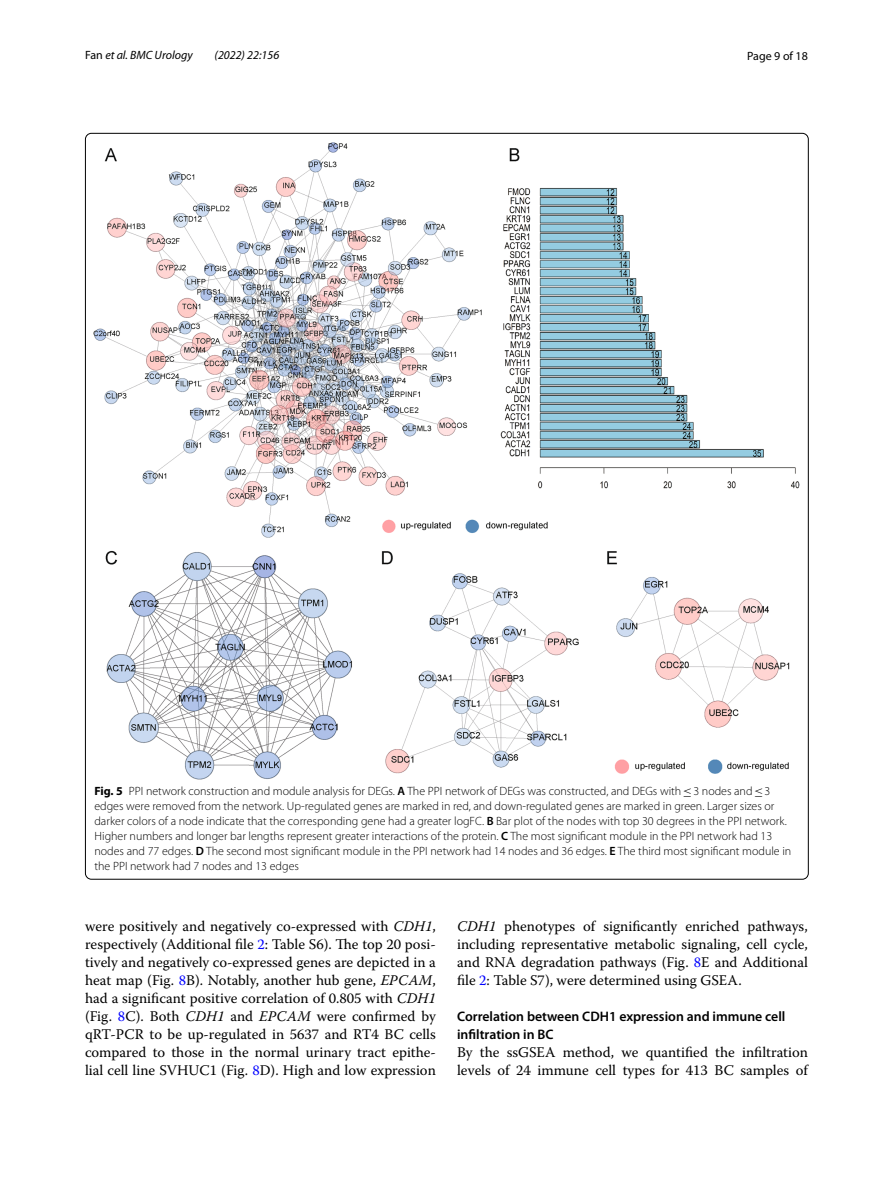
<style>
.page{position:relative;width:893px;height:1187px;background:#fff}
.page>*{position:absolute;margin:0;border:0;box-sizing:border-box;transform-origin:0 0}
.t1{font:14.7px/18px "Warnock Pro";color:#000;text-align:justify}
.t2{font:600 13.8px/18px "Myriad Pro";color:#000}
.t3{font:300 12px/15px "Myriad Pro";color:#000}
.t4{font:italic 12px "Myriad Pro";color:#000}
.t5{font:12px "Myriad Pro";color:#000}
.s1{font-style:normal}
.s2{font-weight:700}
.s3{font-weight:600}
.s4{font-family:"MTSY";font-weight:400}
.s5{font-style:italic}
.s6{color:#00f}
</style>
<div class="page">
<img style="left:94px;top:142px;width:706px;height:637px">
<p class="t4" style="left:85px;top:48px;width:109px"><span class="s1">Fan</span> et al. BMC Urology</p>
<p class="t4" style="left:215px;top:48px;width:66px">(2022) 22:156</p>
<p class="t5" style="left:747px;top:48px;width:62px">Page 9 of 18</p>
<p class="t3" style="left:94px;top:783px;width:698px"><span class="s2">Fig. 5</span> PPI network construction and module analysis for DEGs. <span class="s3">A</span> The PPI network of DEGs was constructed, and DEGs with<span class="s4">≤</span>3 nodes and<span class="s4">≤</span>3 edges were removed from the network. Up-regulated genes are marked in red, and down-regulated genes are marked in green. Larger sizes or darker colors of a node indicate that the corresponding gene had a greater logFC. <span class="s3">B</span> Bar plot of the nodes with top 30 degrees in the PPI network.<br>Higher numbers and longer bar lengths represent greater interactions of the protein. <span class="s3">C</span> The most significant module in the PPI network had 13 nodes and 77 edges. <span class="s3">D</span> The second most significant module in the PPI network had 14 nodes and 36 edges. <span class="s3">E</span> The third most significant module in the PPI network had 7 nodes and 13 edges</p>
<p class="t1" style="left:85px;top:916px;width:352px">were positively and negatively co-expressed with <span class="s5">CDH1</span>, respectively (Additional file <span class="s6">2</span>: Table S6). The top 20 posi&shy;tively and negatively co-expressed genes are depicted in a heat map (Fig. <span class="s6">8</span>B). Notably, another hub gene, <span class="s5">EPCAM</span>, had a significant positive correlation of 0.805 with <span class="s5">CDH1 </span>(Fig. <span class="s6">8</span>C). Both <span class="s5">CDH1</span> and <span class="s5">EPCAM</span> were confirmed by qRT-PCR to be up-regulated in 5637 and RT4 BC cells compared to those in the normal urinary tract epithe&shy;lial cell line SVHUC1 (Fig. <span class="s6">8</span>D). High and low expression</p>
<p class="t1" style="left:457px;top:916px;width:352px"><span class="s5">CDH1</span> phenotypes of significantly enriched pathways, including representative metabolic signaling, cell cycle, and RNA degradation pathways (Fig. <span class="s6">8</span>E and Additional file <span class="s6">2</span>: Table S7), were determined using GSEA.</p>
<p class="t2" style="left:457px;top:1006px;width:330px">Correlation between CDH1 expression and immune cell infiltration in BC</p>
<p class="t1" style="left:457px;top:1042px;width:352px">By the ssGSEA method, we quantified the infiltration levels of 24 immune cell types for 413 BC samples of</p>
</div>
